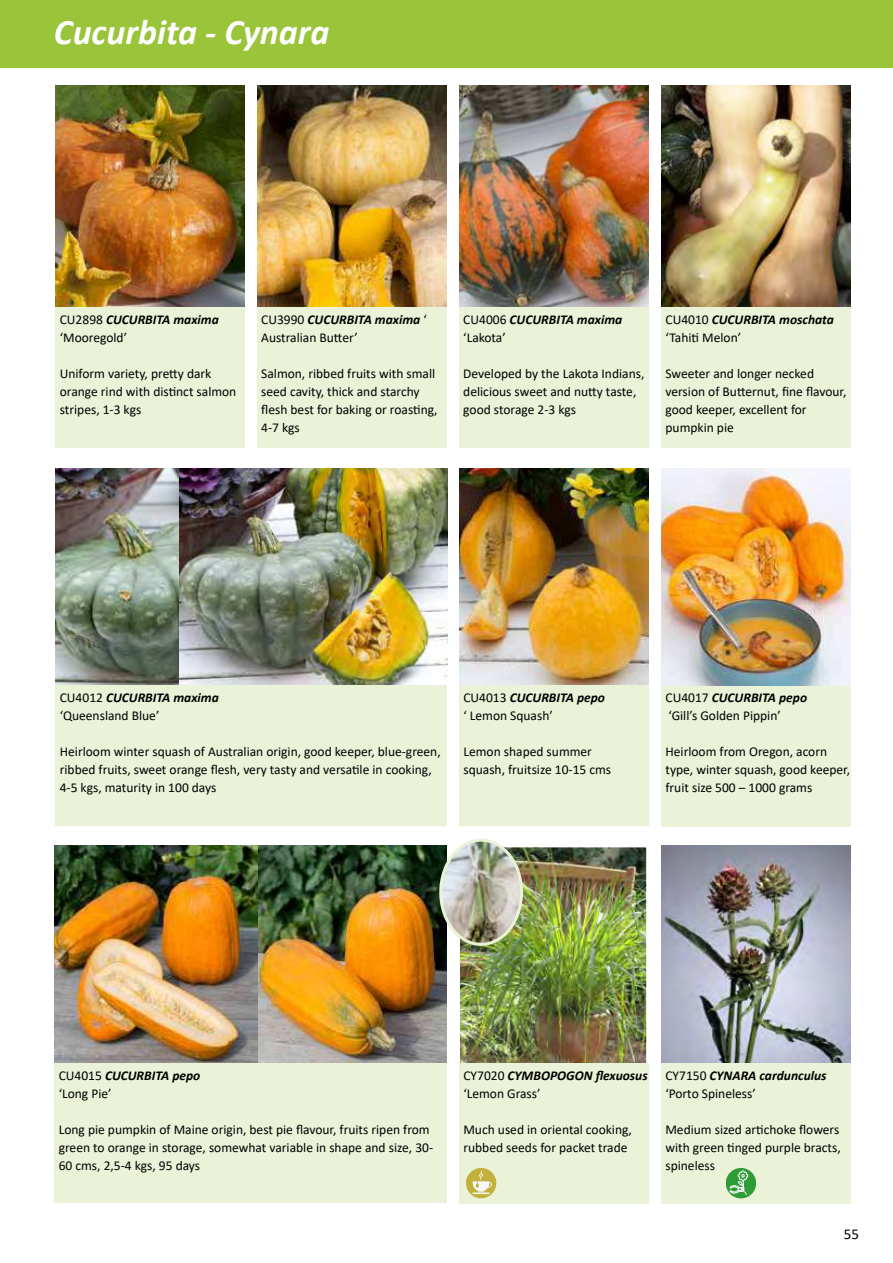
<style>
.page{position:relative;width:893px;height:1263px;background:#fff}
.page>*{position:absolute;margin:0;border:0;box-sizing:border-box;transform-origin:0 0}
.t1{font:italic 700 36px "Calibri";color:#fff}
.t2{font:15px "Calibri";color:#000}
.t3{font:13.5px/18px "Calibri";color:#000}
.t4{font:italic 700 13.5px/18px "Calibri";color:#000}
.s1{font-weight:700;font-style:italic}
.s2{font-weight:400;font-style:normal}
</style>
<div class="page">
<div style="left:0;top:0;width:893px;height:68px;background:#9ac43a"></div>
<img style="left:54px;top:846px;width:392px;height:217px">
<img style="left:56px;top:469px;width:124px;height:216px">
<img style="left:180px;top:469px;width:267px;height:216px">
<img style="left:56px;top:85px;width:189px;height:221px">
<img style="left:257px;top:85px;width:189px;height:221px">
<div style="left:56px;top:307px;width:189px;height:140px;background:#eaf2d8"></div>
<div style="left:257px;top:307px;width:189px;height:140px;background:#eaf2d8"></div>
<div style="left:661px;top:307px;width:189px;height:140px;background:#eaf2d8"></div>
<div style="left:459px;top:307px;width:189px;height:140px;background:#eaf2d8"></div>
<img style="left:661px;top:85px;width:189px;height:221px">
<img style="left:459px;top:85px;width:189px;height:221px">
<div style="left:56px;top:685px;width:391px;height:141px;background:#eaf2d8"></div>
<img style="left:459px;top:469px;width:190px;height:221px">
<div style="left:459px;top:685px;width:189px;height:141px;background:#eaf2d8"></div>
<img style="left:661px;top:469px;width:189px;height:217px">
<img style="left:461px;top:849px;width:184px;height:214px">
<div style="left:458px;top:846px;width:190px;height:221px;border:2px solid #fff"></div>
<div style="left:459px;top:1063px;width:189px;height:140px;background:#eaf2d8"></div>
<img style="left:441px;top:840px;width:80px;height:104px">
<div style="left:439px;top:839px;width:84px;height:107px;border:3px solid #eaf2d8;border-radius:50%"></div>
<img style="left:661px;top:846px;width:189px;height:217px">
<div style="left:661px;top:1063px;width:189px;height:140px;background:#eaf2d8"></div>
<svg style="left:466px;top:1168px;width:30px;height:30px"></svg>
<svg style="left:472px;top:1170px;width:20px;height:24px"></svg>
<div style="left:726px;top:1168px;width:30px;height:30px;background:#2e9c37;border-radius:50%"></div>
<svg style="left:729px;top:1170px;width:19px;height:25px"></svg>
<div style="left:661px;top:686px;width:189px;height:140px;background:#eaf2d8"></div>
<div style="left:54px;top:1063px;width:392px;height:139px;background:#eaf2d8"></div>
<h1 class="t1" style="left:54px;top:7px;width:277px">Cucurbita - Cynara</h1>
<p class="t3" style="left:60px;top:310px;width:161px">CU2898 <span class="s1">CUCURBITA maxima </span>‘Mooregold’</p>
<p class="t3" style="left:60px;top:364px;width:178px">Uniform variety, pretty dark orange rind with distinct salmon stripes, 1-3 kgs</p>
<p class="t3" style="left:261px;top:310px;width:167px">CU3990 <span class="s1">CUCURBITA maxima</span> ‘<br>Australian Butter’</p>
<p class="t3" style="left:261px;top:364px;width:178px">Salmon, ribbed fruits with small seed cavity, thick and starchy flesh best for baking or roasting,<br>4-7 kgs</p>
<p class="t4" style="left:463px;top:310px;width:161px"><span class="s2">CU4006</span> CUCURBITA maxima <span class="s2">‘Lakota’</span></p>
<p class="t3" style="left:463px;top:364px;width:183px">Developed by the Lakota Indians, delicious sweet and nutty taste, good storage 2-3 kgs</p>
<p class="t3" style="left:665px;top:310px;width:170px">CU4010 <span class="s1">CUCURBITA moschata </span>‘Tahiti Melon’</p>
<p class="t3" style="left:665px;top:364px;width:182px">Sweeter and longer necked version of Butternut, fine flavour, good keeper, excellent for pumpkin pie</p>
<p class="t3" style="left:60px;top:688px;width:161px">CU4012 <span class="s1">CUCURBITA maxima </span>‘Queensland Blue’</p>
<p class="t3" style="left:60px;top:742px;width:382px">Heirloom winter squash of Australian origin, good keeper, blue-green, ribbed fruits, sweet orange flesh, very tasty and versatile in cooking,<br>4-5 kgs, maturity in 100 days</p>
<p class="t3" style="left:463px;top:688px;width:143px">CU4013 <span class="s1">CUCURBITA pepo </span>‘ Lemon Squash’</p>
<p class="t3" style="left:463px;top:742px;width:149px">Lemon shaped summer squash, fruitsize 10-15 cms</p>
<p class="t3" style="left:665px;top:688px;width:143px">CU4017 <span class="s1">CUCURBITA pepo </span>‘Gill’s Golden Pippin’</p>
<p class="t3" style="left:665px;top:742px;width:186px">Heirloom from Oregon, acorn type, winter squash, good keeper, fruit size 500 – 1000 grams</p>
<p class="t3" style="left:59px;top:1066px;width:143px">CU4015 <span class="s1">CUCURBITA pepo </span>‘Long Pie’</p>
<p class="t3" style="left:59px;top:1120px;width:376px">Long pie pumpkin of Maine origin, best pie flavour, fruits ripen from green to orange in storage, somewhat variable in shape and size, 30-<br>60 cms, 2,5-4 kgs, 95 days</p>
<p class="t4" style="left:463px;top:1066px;width:186px"><span class="s2">CY7020</span> CYMBOPOGON flexuosus <span class="s2">‘Lemon Grass’</span></p>
<p class="t3" style="left:463px;top:1120px;width:170px">Much used in oriental cooking, rubbed seeds for packet trade</p>
<p class="t3" style="left:665px;top:1066px;width:163px">CY7150 <span class="s1">CYNARA cardunculus </span>‘Porto Spineless’</p>
<p class="t3" style="left:665px;top:1120px;width:177px;text-align:justify">Medium sized artichoke flowers with green tinged purple bracts, spineless</p>
<p class="t2" style="left:844px;top:1223px;width:17px">55</p>
</div>
